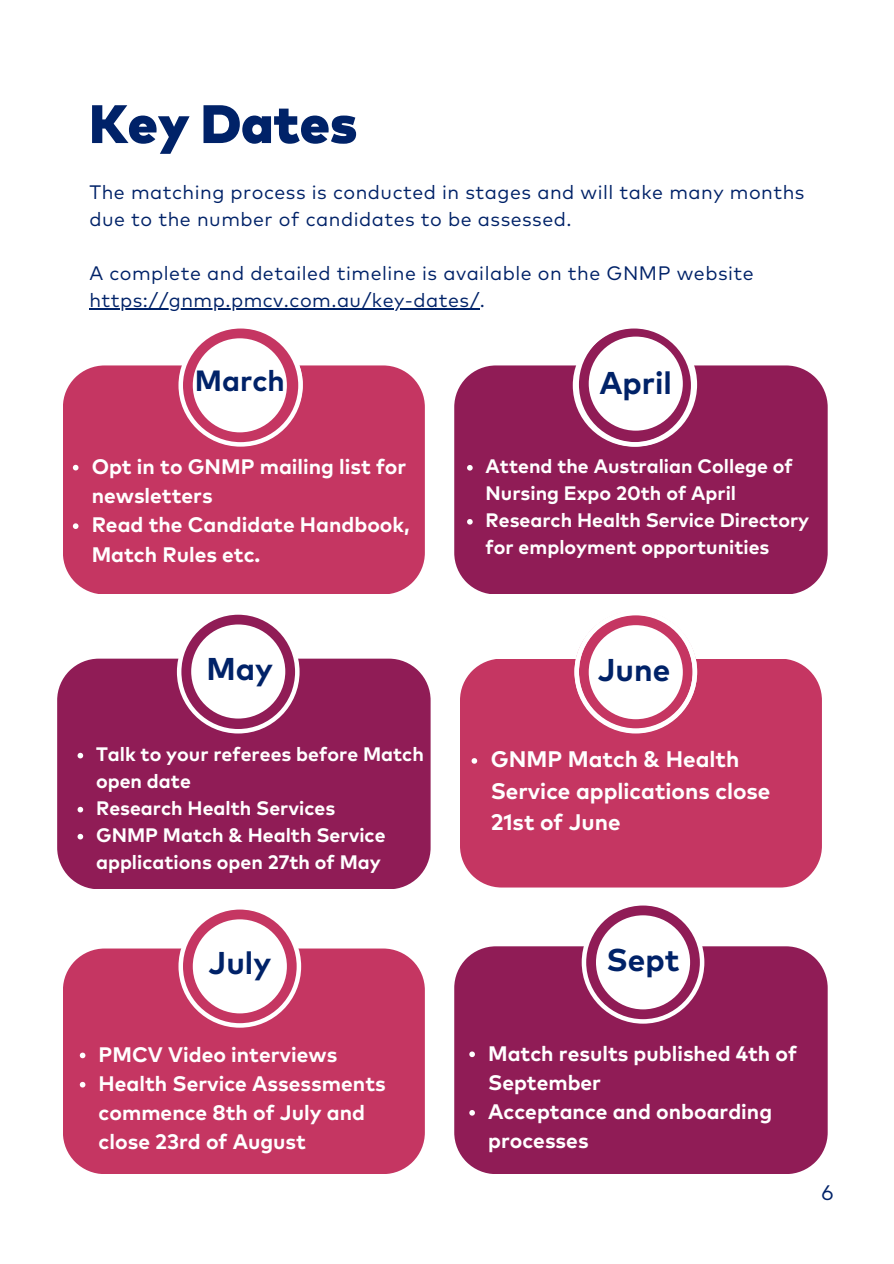
<style>
.page{position:relative;width:894px;height:1264px;background:#fff}
.page>*{position:absolute;margin:0;border:0;box-sizing:border-box;transform-origin:0 0}
.t1{font:900 54px "Mark Pro";color:#002268}
.t2{font:700 31.5px "Mark Pro";color:#002268}
.t3{font:700 29.25px "Mark Pro";color:#002268}
.t4{font:700 22.5px/31.5px "Mark Pro";color:#fff}
.t5{font:700 21px/29.2px "Mark Pro";color:#fff}
.t6{font:21px "Mark Pro";color:#002268}
.t7{font:700 19.5px/27px "Mark Pro";color:#fff}
.t8{font:19.5px/27px "Mark Pro";letter-spacing:.025em;color:#002268}
</style>
<div class="page">
<div style="left:454px;top:946px;width:373px;height:228px;background:#901c56"></div>
<div style="left:63px;top:948px;width:362px;height:226px;background:#c53662"></div>
<div style="left:57px;top:658px;width:373px;height:231px;background:#901c56"></div>
<div style="left:63px;top:365px;width:362px;height:229px;background:#c53662"></div>
<svg style="left:178px;top:328px;width:124px;height:118px"></svg>
<div style="left:193px;top:338px;width:94px;height:94px;background:#fff;border-radius:50%"></div>
<svg style="left:177px;top:614px;width:122px;height:119px"></svg>
<div style="left:191px;top:624px;width:94px;height:94px;background:#fff;border-radius:50%"></div>
<svg style="left:178px;top:909px;width:123px;height:118px"></svg>
<div style="left:193px;top:919px;width:94px;height:94px;background:#fff;border-radius:50%"></div>
<svg style="left:581px;top:905px;width:123px;height:118px"></svg>
<div style="left:454px;top:365px;width:373px;height:229px;background:#901c56"></div>
<div style="left:460px;top:659px;width:361px;height:228px;background:#c53662"></div>
<svg style="left:77px;top:752px;width:6px;height:6px"></svg>
<svg style="left:77px;top:806px;width:6px;height:6px"></svg>
<svg style="left:77px;top:833px;width:6px;height:6px"></svg>
<hr style="left:89px;top:308px;width:390px;height:1px;background:#002268">
<svg style="left:80px;top:1052px;width:5px;height:6px"></svg>
<svg style="left:80px;top:1081px;width:5px;height:6px"></svg>
<svg style="left:73px;top:465px;width:5px;height:5px"></svg>
<svg style="left:73px;top:523px;width:5px;height:6px"></svg>
<svg style="left:467px;top:465px;width:5px;height:5px"></svg>
<svg style="left:467px;top:519px;width:5px;height:5px"></svg>
<svg style="left:471px;top:758px;width:6px;height:5px"></svg>
<svg style="left:469px;top:1051px;width:6px;height:6px"></svg>
<svg style="left:469px;top:1109px;width:6px;height:6px"></svg>
<svg style="left:572px;top:328px;width:125px;height:118px"></svg>
<svg style="left:574px;top:615px;width:123px;height:118px"></svg>
<h1 class="t1" style="left:89px;top:100px;width:269px">Key Dates</h1>
<p class="t8" style="left:89px;top:180px;width:716px">The matching process is conducted in stages and will take many months due to the number of candidates to be assessed.</p>
<p class="t8" style="left:89px;top:261px;width:665px">A complete and detailed timeline is available on the GNMP website https://gnmp.pmcv.com.au/key-dates/.</p>
<h3 class="t3" style="left:195px;top:367px;width:91px">March</h3>
<h2 class="t2" style="left:599px;top:369px;width:74px">April</h2>
<p class="t5" style="left:92px;top:453px;width:319px">Opt in to GNMP mailing list for newsletters<br>Read the Candidate Handbook,<br>Match Rules etc.</p>
<p class="t7" style="left:485px;top:453px;width:325px">Attend the Australian College of<br>Nursing Expo 20th of April<br>Research Health Service Directory for employment opportunities</p>
<h2 class="t2" style="left:206px;top:655px;width:68px">May</h2>
<p class="t7" style="left:96px;top:741px;width:329px">Talk to your referees before Match open date<br>Research Health Services<br>GNMP Match &amp; Health Service applications open 27th of May</p>
<h2 class="t2" style="left:208px;top:948px;width:64px">July</h2>
<p class="t5" style="left:99px;top:1040px;width:288px">PMCV Video interviews<br>Health Service Assessments commence 8th of July and close 23rd of August</p>
<h2 class="t2" style="left:597px;top:655px;width:74px">June</h2>
<p class="t4" style="left:490px;top:744px;width:281px">GNMP Match &amp; Health<br>Service applications close<br>21st of June</p>
<h2 class="t2" style="left:606px;top:945px;width:74px">Sept</h2>
<p class="t5" style="left:488px;top:1039px;width:310px">Match results published 4th of<br>September<br>Acceptance and onboarding processes</p>
<p class="t6" style="left:821px;top:1183px;width:14px">6</p>
</div>
